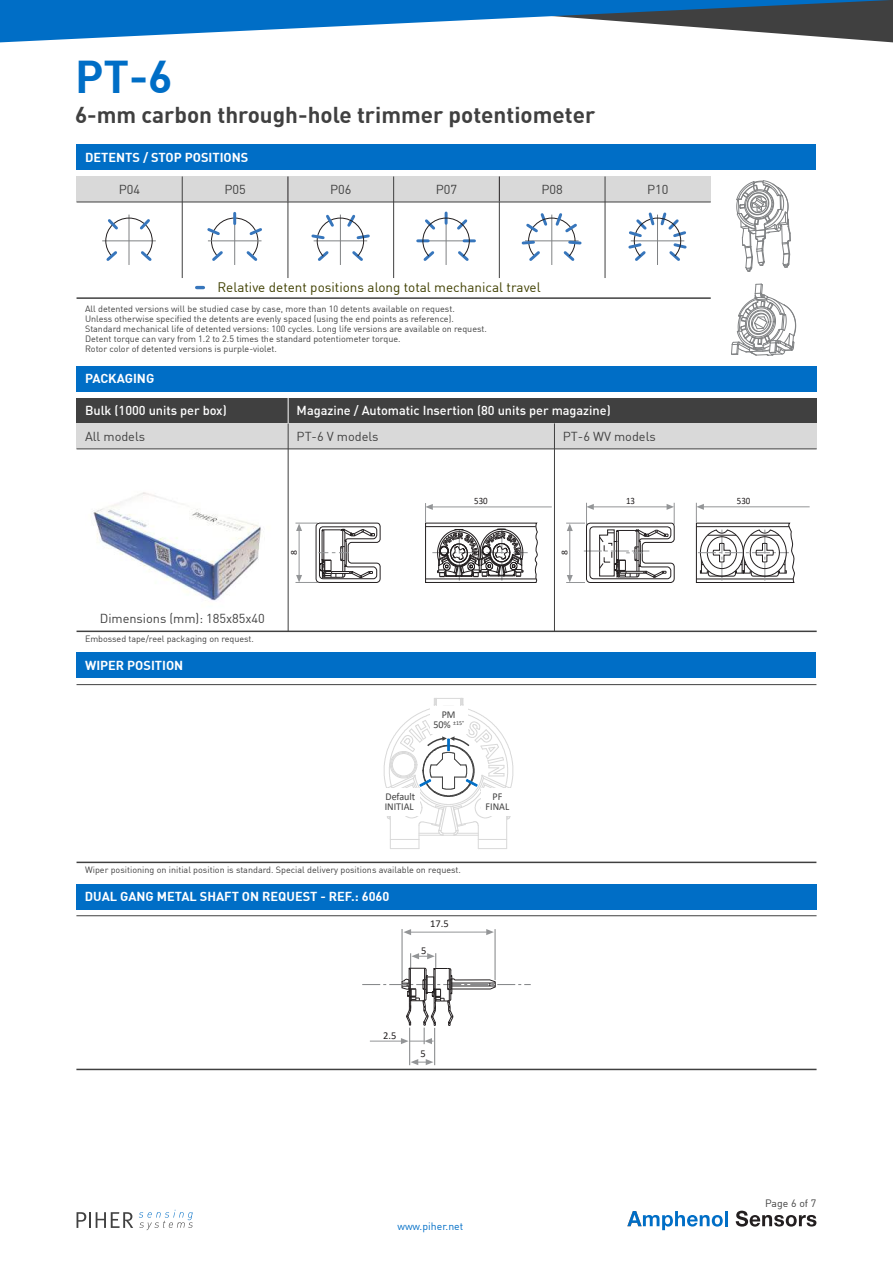
<style>
.page{position:relative;width:893px;height:1263px;background:#fff}
.page>*{position:absolute;margin:0;border:0;box-sizing:border-box;transform-origin:0 0}
.t1{font:700 45px "DIN";color:#006ec6}
.t2{font:700 22.5px "DIN";color:#404040}
.t3{font:13.5px "DIN";color:#404000}
.t4{font:700 12.75px "DIN";color:#fff}
.t5{font:12.75px "DIN";letter-spacing:-.005em;color:#404040}
.t6{font:500 12.75px "DIN";letter-spacing:-.005em;color:#fff}
.t7{font:10.5px/10.5px "Calibri";color:#404040;scale:.96 1}
.t8{font:10.5px "DIN";color:#006ec6}
.t9{font:10.5px "Calibri";color:#231f20}
.t10{font:10.5px "DIN";color:#404040}
.t11{font:9.75px "Calibri";color:#231f20;scale:.92 1}
.t12{font:9px/9.9px "DIN";color:#404040}
.t13{font:8.85px "Calibri";color:#231f20;scale:1.09 1}
.t14{font:6.15px "Calibri";color:#404040;scale:.96 1}
.s1{font-size:10.5px}
</style>
<div class="page">
<svg style="left:0;top:0;width:893px;height:42px"></svg>
<hr style="left:725px;top:1211px;width:3px;height:15px;background:#006ec6">
<svg style="left:627px;top:1211px;width:96px;height:19px"></svg>
<svg style="left:736px;top:1211px;width:80px;height:15px"></svg>
<svg style="left:139px;top:1210px;width:54px;height:20px"></svg>
<svg style="left:77px;top:1212px;width:56px;height:16px"></svg>
<div style="left:77px;top:366px;width:740px;height:25px;background:#006ec6"></div>
<div style="left:77px;top:398px;width:740px;height:25px;background:#404040"></div>
<div style="left:77px;top:423px;width:740px;height:26px;background:#d9d9d9"></div>
<svg style="left:77px;top:449px;width:740px;height:184px"></svg>
<hr style="left:288px;top:423px;width:1px;height:208px;background:#404040">
<hr style="left:554px;top:423px;width:1px;height:208px;background:#404040">
<svg style="left:288px;top:398px;width:1px;height:25px"></svg>
<hr style="left:77px;top:631px;width:740px;height:1px;background:#404040">
<hr style="left:77px;top:448px;width:740px;height:1px;background:#404040">
<img style="left:85px;top:479px;width:194px;height:131px">
<hr style="left:432px;top:507px;width:120px;height:1px;background:#939597">
<svg style="left:425px;top:503px;width:114px;height:80px"></svg>
<svg style="left:295px;top:522px;width:86px;height:61px"></svg>
<hr style="left:703px;top:507px;width:107px;height:1px;background:#939597">
<svg style="left:696px;top:503px;width:99px;height:80px"></svg>
<svg style="left:566px;top:503px;width:109px;height:80px"></svg>
<div style="left:77px;top:145px;width:739px;height:25px;background:#006ec6"></div>
<div style="left:77px;top:176px;width:634px;height:26px;background:#d9d9d9"></div>
<hr style="left:182px;top:176px;width:1px;height:102px;background:#404040">
<hr style="left:393px;top:176px;width:1px;height:102px;background:#404040">
<hr style="left:605px;top:176px;width:1px;height:102px;background:#404040">
<hr style="left:288px;top:202px;width:1px;height:76px;background:#404040">
<hr style="left:499px;top:202px;width:1px;height:76px;background:#404040">
<svg style="left:288px;top:176px;width:1px;height:26px"></svg>
<svg style="left:499px;top:176px;width:1px;height:26px"></svg>
<hr style="left:77px;top:297px;width:634px;height:2px;background:#404040">
<hr style="left:77px;top:202px;width:634px;height:1px;background:#404040">
<svg style="left:207px;top:213px;width:55px;height:52px"></svg>
<svg style="left:102px;top:215px;width:54px;height:50px"></svg>
<svg style="left:311px;top:214px;width:59px;height:51px"></svg>
<svg style="left:197px;top:286px;width:6px;height:3px"></svg>
<svg style="left:418px;top:213px;width:56px;height:52px"></svg>
<svg style="left:521px;top:213px;width:61px;height:52px"></svg>
<svg style="left:628px;top:212px;width:59px;height:53px"></svg>
<svg style="left:731px;top:283px;width:65px;height:73px"></svg>
<svg style="left:736px;top:180px;width:55px;height:92px"></svg>
<div style="left:77px;top:653px;width:739px;height:25px;background:#006ec6"></div>
<hr style="left:77px;top:862px;width:739px;height:1px;background:#404040">
<hr style="left:77px;top:684px;width:739px;height:1px;background:#404040">
<svg style="left:383px;top:698px;width:131px;height:151px"></svg>
<div style="left:379px;top:788px;width:40px;height:27px;background:#fff"></div>
<div style="left:481px;top:788px;width:33px;height:27px;background:#fff"></div>
<div style="left:430px;top:706px;width:38px;height:27px;background:#fff"></div>
<div style="left:76px;top:884px;width:740px;height:25px;background:#006ec6"></div>
<hr style="left:76px;top:1069px;width:740px;height:1px;background:#404040">
<hr style="left:76px;top:915px;width:740px;height:1px;background:#404040">
<hr style="left:409px;top:1028px;width:1px;height:37px;background:#808284">
<hr style="left:434px;top:1028px;width:1px;height:37px;background:#808284">
<hr style="left:411px;top:932px;width:76px;height:1px;background:#939597">
<svg style="left:403px;top:929px;width:8px;height:6px"></svg>
<svg style="left:486px;top:929px;width:8px;height:6px"></svg>
<hr style="left:402px;top:929px;width:1px;height:51px;background:#808284">
<hr style="left:495px;top:929px;width:1px;height:51px;background:#808284">
<svg style="left:411px;top:1059px;width:22px;height:6px"></svg>
<svg style="left:362px;top:953px;width:169px;height:91px"></svg>
<h1 class="t1" style="left:75px;top:47px;width:99px">PT-6</h1>
<h2 class="t2" style="left:75px;top:100px;width:522px">6-mm carbon through-hole trimmer potentiometer</h2>
<h3 class="t4" style="left:85px;top:149px;width:165px">DETENTS / STOP POSITIONS</h3>
<h3 class="t5" style="left:119px;top:181px;width:23px">P04</h3>
<h3 class="t5" style="left:224px;top:181px;width:23px">P05</h3>
<h3 class="t5" style="left:330px;top:181px;width:23px">P06</h3>
<h3 class="t5" style="left:436px;top:181px;width:23px">P07</h3>
<h3 class="t5" style="left:542px;top:181px;width:23px">P08</h3>
<h3 class="t5" style="left:647px;top:181px;width:23px">P10</h3>
<h3 class="t3" style="left:217px;top:279px;width:325px">Relative detent positions along total mechanical travel</h3>
<p class="t12" style="left:85px;top:304px;width:403px">All detented versions will be studied case by case, more than 10 detents available on request.<br>Unless otherwise specified the detents are evenly spaced (using the end points as reference).<br>Standard mechanical life of detented versions: 100 cycles. Long life versions are available on request.<br>Detent torque can vary from 1.2 to 2.5 times the standard potentiometer torque.<br>Rotor color of detented versions is purple-violet.</p>
<h3 class="t4" style="left:85px;top:370px;width:71px">PACKAGING</h3>
<h3 class="t6" style="left:85px;top:402px;width:143px">Bulk (1000 units per box)</h3>
<h3 class="t6" style="left:297px;top:402px;width:316px">Magazine / Automatic Insertion (80 units per magazine)</h3>
<h3 class="t5" style="left:85px;top:428px;width:62px">All models</h3>
<h3 class="t5" style="left:297px;top:428px;width:83px">PT-6 V models</h3>
<h3 class="t5" style="left:563px;top:428px;width:94px">PT-6 WV models</h3>
<h3 class="t5" style="left:100px;top:610px;width:167px">Dimensions (mm): 185x85x40</h3>
<p class="t12" style="left:85px;top:634px;width:170px">Embossed tape/reel packaging on request.</p>
<h3 class="t4" style="left:85px;top:657px;width:100px">WIPER POSITION</h3>
<p class="t13" style="left:288px;top:555px;width:6px;rotate:-90deg">8</p>
<p class="t11" style="left:474px;top:494px;width:16px">530</p>
<p class="t11" style="left:626px;top:494px;width:11px">13</p>
<p class="t13" style="left:558px;top:555px;width:6px;rotate:-90deg">8</p>
<p class="t7" style="left:442px;top:708px;width:16px">PM</p>
<p class="t14" style="left:433px;top:718px;width:33px"><span class="s1">50%</span> ±15°</p>
<p class="t7" style="left:385px;top:791px;width:33px">Default<br>INITIAL</p>
<p class="t7" style="left:486px;top:791px;width:26px;text-align:center">PF<br>FINAL</p>
<p class="t12" style="left:85px;top:865px;width:377px">Wiper positioning on initial position is standard. Special delivery positions available on request.</p>
<h3 class="t4" style="left:85px;top:888px;width:306px">DUAL GANG METAL SHAFT ON REQUEST - REF.: 6060</h3>
<p class="t9" style="left:430px;top:916px;width:20px">17.5</p>
<p class="t9" style="left:421px;top:943px;width:7px">5</p>
<p class="t9" style="left:383px;top:1028px;width:15px">2.5</p>
<p class="t9" style="left:420px;top:1046px;width:7px">5</p>
<p class="t8" style="left:397px;top:1220px;width:67px">www.piher.net</p>
<p class="t11" style="left:737px;top:494px;width:16px">530</p>
<p class="t10" style="left:765px;top:1196px;width:53px">Page 6 of 7</p>
</div>
